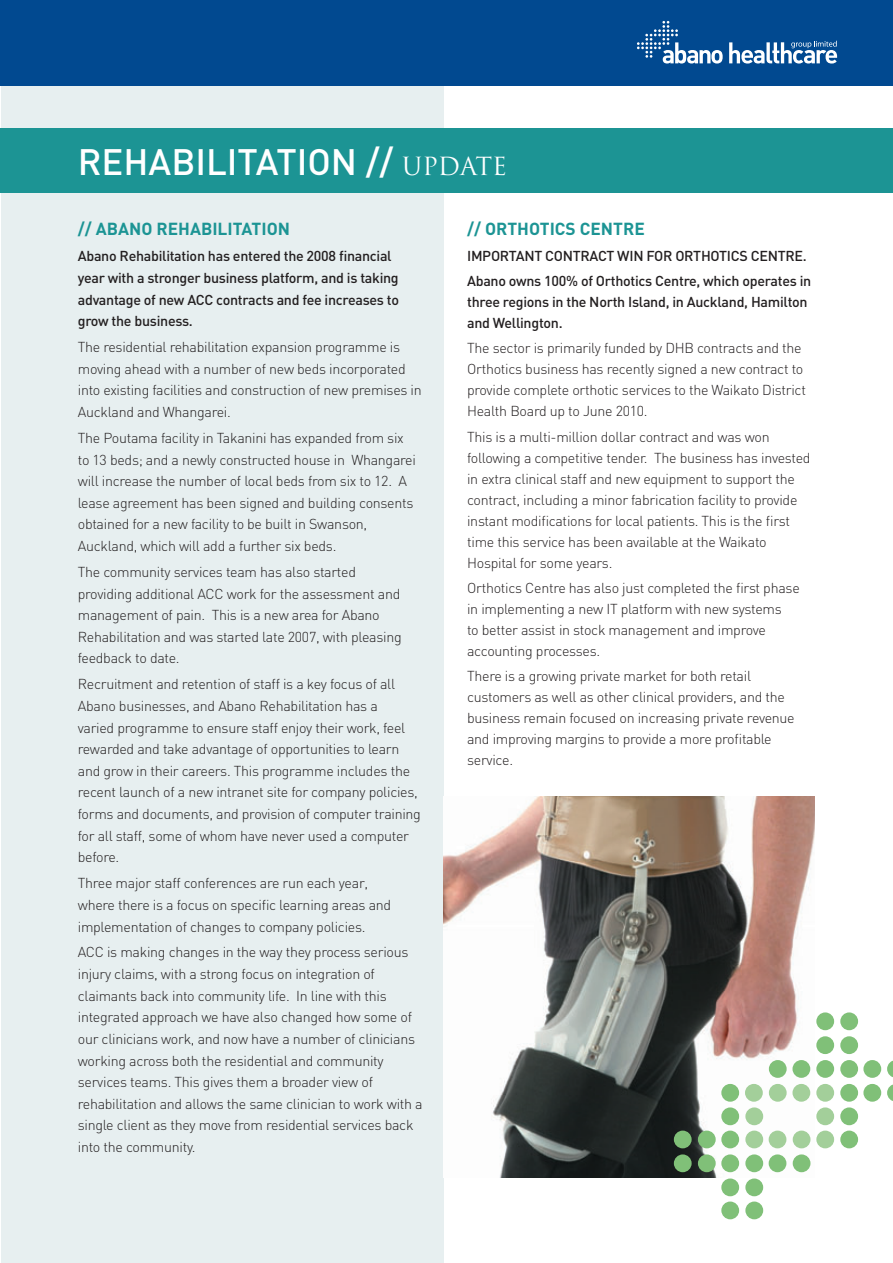
<style>
.page{position:relative;width:893px;height:1263px;background:#fff}
.page>*{position:absolute;margin:0;border:0;box-sizing:border-box;transform-origin:0 0}
.t1{font:500 36.3px "DIN";color:#fff}
.t2{font:700 17.25px "DIN";color:#1c9494}
.t3{font:300 14.25px/21.6px "DIN";letter-spacing:-.02em;color:#231f20}
.t4{font:500 14.25px/21.6px "DIN";letter-spacing:-.02em;color:#231f20}
.s1{font-family:"Trajan";font-weight:400;font-size:24.3px}
</style>
<div class="page">
<div style="left:1px;top:82px;width:443px;height:1181px;background:#e7eff0"></div>
<div style="left:0;top:128px;width:893px;height:64px;background:#1c9494"></div>
<div style="left:0;top:0;width:893px;height:86px;background:#014990"></div>
<svg style="left:729px;top:41px;width:108px;height:23px"></svg>
<svg style="left:637px;top:21px;width:86px;height:43px"></svg>
<img style="left:444px;top:797px;width:370px;height:381px">
<div style="left:816px;top:1084px;width:18px;height:18px;background:#a3cf9a;border-radius:50%"></div>
<div style="left:792px;top:1084px;width:18px;height:18px;background:#a3cf9a;border-radius:50%"></div>
<div style="left:769px;top:1084px;width:18px;height:18px;background:#a3cf9a;border-radius:50%"></div>
<div style="left:745px;top:1084px;width:18px;height:18px;background:#a3cf9a;border-radius:50%"></div>
<div style="left:816px;top:1107px;width:18px;height:18px;background:#a3cf9a;border-radius:50%"></div>
<div style="left:816px;top:1130px;width:18px;height:18px;background:#a3cf9a;border-radius:50%"></div>
<div style="left:769px;top:1130px;width:17px;height:18px;background:#a3cf9a;border-radius:50%"></div>
<div style="left:793px;top:1130px;width:17px;height:18px;background:#a3cf9a;border-radius:50%"></div>
<div style="left:745px;top:1107px;width:18px;height:18px;background:#a3cf9a;border-radius:50%"></div>
<div style="left:745px;top:1130px;width:18px;height:18px;background:#a3cf9a;border-radius:50%"></div>
<div style="left:816px;top:1012px;width:18px;height:18px;background:#80c078;border-radius:50%"></div>
<div style="left:840px;top:1012px;width:18px;height:18px;background:#80c078;border-radius:50%"></div>
<div style="left:816px;top:1036px;width:18px;height:18px;background:#80c078;border-radius:50%"></div>
<div style="left:840px;top:1036px;width:18px;height:18px;background:#80c078;border-radius:50%"></div>
<div style="left:816px;top:1060px;width:18px;height:18px;background:#80c078;border-radius:50%"></div>
<div style="left:840px;top:1060px;width:18px;height:18px;background:#80c078;border-radius:50%"></div>
<div style="left:792px;top:1060px;width:18px;height:18px;background:#80c078;border-radius:50%"></div>
<div style="left:769px;top:1060px;width:18px;height:18px;background:#80c078;border-radius:50%"></div>
<div style="left:721px;top:1084px;width:18px;height:18px;background:#80c078;border-radius:50%"></div>
<div style="left:840px;top:1084px;width:18px;height:18px;background:#80c078;border-radius:50%"></div>
<div style="left:863px;top:1060px;width:18px;height:18px;background:#80c078;border-radius:50%"></div>
<div style="left:863px;top:1084px;width:18px;height:18px;background:#80c078;border-radius:50%"></div>
<svg style="left:887px;top:1060px;width:6px;height:17px"></svg>
<svg style="left:887px;top:1084px;width:6px;height:17px"></svg>
<div style="left:840px;top:1107px;width:18px;height:18px;background:#80c078;border-radius:50%"></div>
<div style="left:840px;top:1130px;width:18px;height:18px;background:#80c078;border-radius:50%"></div>
<div style="left:721px;top:1107px;width:18px;height:18px;background:#80c078;border-radius:50%"></div>
<div style="left:721px;top:1130px;width:18px;height:18px;background:#80c078;border-radius:50%"></div>
<div style="left:721px;top:1178px;width:18px;height:18px;background:#80c078;border-radius:50%"></div>
<div style="left:745px;top:1178px;width:18px;height:18px;background:#80c078;border-radius:50%"></div>
<div style="left:721px;top:1201px;width:18px;height:18px;background:#80c078;border-radius:50%"></div>
<div style="left:745px;top:1201px;width:18px;height:18px;background:#80c078;border-radius:50%"></div>
<div style="left:674px;top:1130px;width:18px;height:18px;background:#80c078;border-radius:50%"></div>
<div style="left:698px;top:1130px;width:18px;height:18px;background:#80c078;border-radius:50%"></div>
<div style="left:769px;top:1154px;width:17px;height:18px;background:#80c078;border-radius:50%"></div>
<div style="left:793px;top:1154px;width:17px;height:18px;background:#80c078;border-radius:50%"></div>
<div style="left:721px;top:1154px;width:18px;height:18px;background:#80c078;border-radius:50%"></div>
<div style="left:745px;top:1154px;width:18px;height:18px;background:#80c078;border-radius:50%"></div>
<div style="left:674px;top:1154px;width:18px;height:18px;background:#80c078;border-radius:50%"></div>
<div style="left:698px;top:1154px;width:18px;height:18px;background:#80c078;border-radius:50%"></div>
<h1 class="t1" style="left:78px;top:138px;width:431px">REHABILITATION // <span class="s1">UPDATE</span></h1>
<p class="t2" style="left:78px;top:218px;width:214px">// ABANO REHABILITATION</p>
<p class="t4" style="left:78px;top:245px;width:323px">Abano Rehabilitation has entered the 2008 financial year with a stronger business platform, and is taking advantage of new ACC contracts and fee increases to grow the business.</p>
<p class="t3" style="left:78px;top:336px;width:345px">The residential rehabilitation expansion programme is moving ahead with a number of new beds incorporated into existing facilities and construction of new premises in Auckland and Whangarei.</p>
<p class="t3" style="left:78px;top:427px;width:340px">The Poutama facility in Takanini has expanded from six to 13 beds; and a newly constructed house in Whangarei will increase the number of local beds from six to 12. A lease agreement has been signed and building consents obtained for a new facility to be built in Swanson, Auckland, which will add a further six beds.</p>
<p class="t3" style="left:78px;top:561px;width:325px">The community services team has also started providing additional ACC work for the assessment and management of pain. This is a new area for Abano Rehabilitation and was started late 2007, with pleasing feedback to date.</p>
<p class="t3" style="left:78px;top:673px;width:345px">Recruitment and retention of staff is a key focus of all Abano businesses, and Abano Rehabilitation has a<br>varied programme to ensure staff enjoy their work, feel rewarded and take advantage of opportunities to learn and grow in their careers. This programme includes the recent launch of a new intranet site for company policies, forms and documents, and provision of computer training for all staff, some of whom have never used a computer before.</p>
<p class="t3" style="left:78px;top:872px;width:315px">Three major staff conferences are run each year, where there is a focus on specific learning areas and implementation of changes to company policies.</p>
<p class="t3" style="left:78px;top:941px;width:346px">ACC is making changes in the way they process serious injury claims, with a strong focus on integration of claimants back into community life. In line with this integrated approach we have also changed how some of our clinicians work, and now have a number of clinicians working across both the residential and community services teams. This gives them a broader view of rehabilitation and allows the same clinician to work with a single client as they move from residential services back into the community.</p>
<p class="t2" style="left:467px;top:218px;width:179px">// ORTHOTICS CENTRE</p>
<p class="t4" style="left:467px;top:242px;width:346px;line-height:25.2px">IMPORTANT CONTRACT WIN FOR ORTHOTICS CENTRE.<br>Abano owns 100% of Orthotics Centre, which operates in</p>
<p class="t4" style="left:467px;top:291px;width:342px;line-height:21px">three regions in the North Island, in Auckland, Hamilton and Wellington.</p>
<p class="t3" style="left:467px;top:337px;width:340px;line-height:21px">The sector is primarily funded by DHB contracts and the Orthotics business has recently signed a new contract to provide complete orthotic services to the Waikato District Health Board up to June 2010.</p>
<p class="t3" style="left:467px;top:426px;width:345px;line-height:21px">This is a multi-million dollar contract and was won following a competitive tender. The business has invested in extra clinical staff and new equipment to support the contract, including a minor fabrication facility to provide instant modifications for local patients. This is the first time this service has been available at the Waikato Hospital for some years.</p>
<p class="t3" style="left:467px;top:577px;width:334px;line-height:21px">Orthotics Centre has also just completed the first phase in implementing a new IT platform with new systems<br>to better assist in stock management and improve accounting processes.</p>
<p class="t3" style="left:467px;top:665px;width:329px;line-height:21px">There is a growing private market for both retail customers as well as other clinical providers, and the business remain focused on increasing private revenue and improving margins to provide a more profitable service.</p>
</div>
